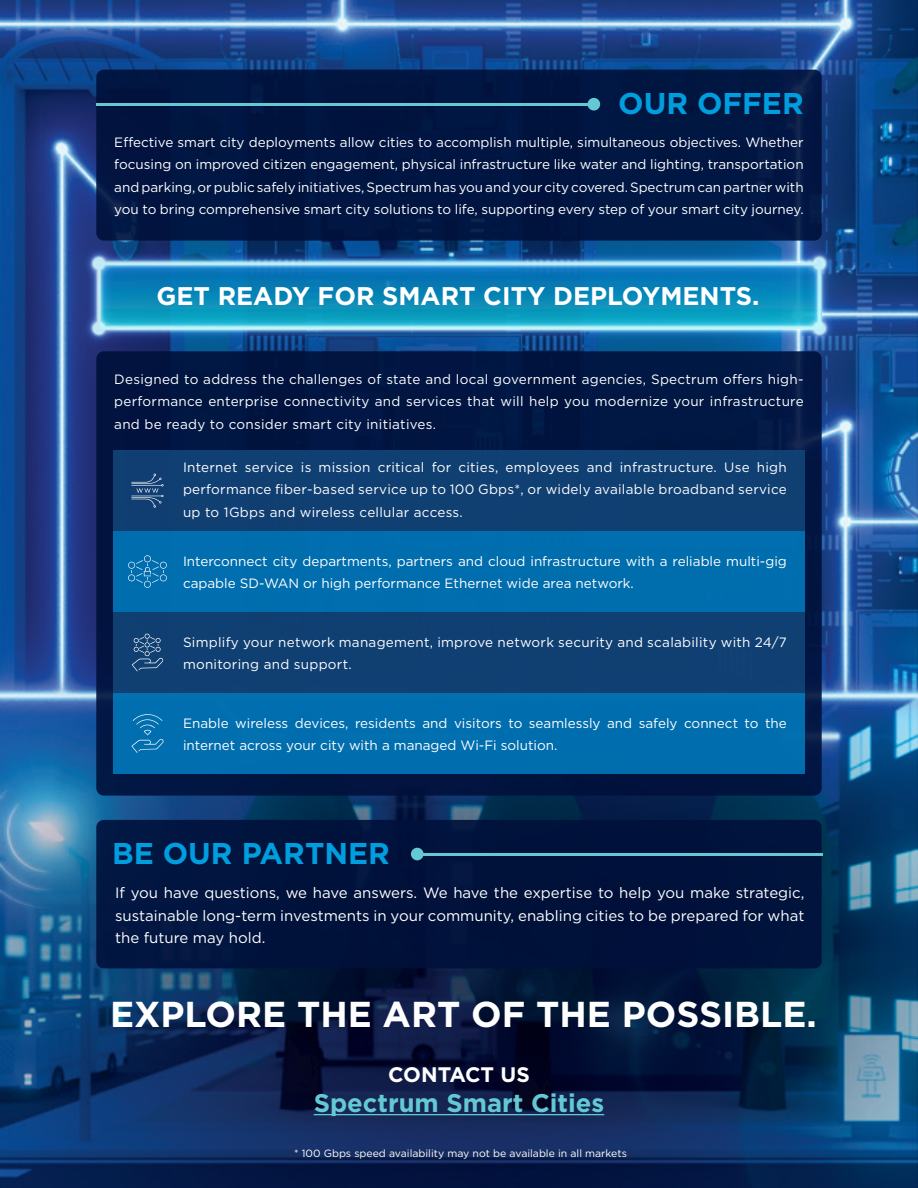
<style>
.page{position:relative;width:918px;height:1188px;background:#fff}
.page>*{position:absolute;margin:0;border:0;box-sizing:border-box;transform-origin:0 0}
.t1{font:700 36px "Gotham";color:#fff}
.t2{font:700 30px "Gotham";color:#009ede}
.t3{font:700 25.5px "Gotham";color:#fff}
.t4{font:700 25.5px "Gotham";color:#64c9d3}
.t5{font:700 21px "Gotham";color:#fff}
.t6{font:15px/22.5px "Gotham";color:#fff;text-align:justify}
.t7{font:13.5px/22.5px "Gotham";color:#fff;text-align:justify}
.t8{font:13.5px/22.5px "Gotham";letter-spacing:.02em;color:#fff}
.t9{font:10.5px "Gotham";color:#fff}
</style>
<div class="page">
<img style="left:0;top:0;width:918px;height:1188px">
<img style="left:0;top:195px;width:918px;height:201px">
<div style="left:96px;top:351px;width:726px;height:445px;background:#001542;border-radius:8px"></div>
<div style="left:96px;top:70px;width:726px;height:171px;background:#001642;border-radius:8px"></div>
<div style="left:113px;top:531px;width:692px;height:81px;background:#006dae"></div>
<div style="left:113px;top:612px;width:692px;height:81px;background:#103f73"></div>
<div style="left:113px;top:693px;width:692px;height:81px;background:#006eaf"></div>
<div style="left:113px;top:450px;width:692px;height:81px;background:#103f72"></div>
<svg style="left:131px;top:473px;width:33px;height:35px"></svg>
<svg style="left:128px;top:555px;width:39px;height:33px"></svg>
<svg style="left:132px;top:634px;width:31px;height:37px"></svg>
<svg style="left:131px;top:714px;width:33px;height:39px"></svg>
<div style="left:96px;top:820px;width:726px;height:148px;background:#00113b;border-radius:8px"></div>
<hr style="left:96px;top:103px;width:495px;height:3px;background:#64c9d3">
<div style="left:588px;top:98px;width:12px;height:13px;background:#64c9d3;border-radius:50%"></div>
<hr style="left:420px;top:853px;width:402px;height:3px;background:#64c9d3">
<div style="left:411px;top:848px;width:13px;height:12px;background:#64c9d3;border-radius:50%"></div>
<hr style="left:314px;top:1114px;width:290px;height:1px;background:#64c9d3">
<p class="t2" style="left:618px;top:83px;width:187px">OUR OFFER</p>
<p class="t7" style="left:114px;top:131px;width:691px">Effective smart city deployments allow cities to accomplish multiple, simultaneous objectives. Whether focusing on improved citizen engagement, physical infrastructure like water and lighting, transportation and parking, or public safely initiatives, Spectrum has you and your city covered. Spectrum can partner with you to bring comprehensive smart city solutions to life, supporting every step of your smart city journey.</p>
<p class="t3" style="left:157px;top:279px;width:604px">GET READY FOR SMART CITY DEPLOYMENTS.</p>
<p class="t7" style="left:114px;top:367px;width:691px">Designed to address the challenges of state and local government agencies, Spectrum offers high&shy;performance enterprise connectivity and services that will help you modernize your infrastructure and be ready to consider smart city initiatives.</p>
<p class="t7" style="left:183px;top:456px;width:605px">Internet service is mission critical for cities, employees and infrastructure. Use high performance fiber-based service up to 100 Gbps*, or widely available broadband service up to 1Gbps and wireless cellular access.</p>
<p class="t7" style="left:183px;top:549px;width:605px">Interconnect city departments, partners and cloud infrastructure with a reliable multi-gig capable SD-WAN or high performance Ethernet wide area network.</p>
<p class="t8" style="left:183px;top:630px;width:605px">Simplify your network management, improve network security and scalability with 24/7 monitoring and support.</p>
<p class="t7" style="left:183px;top:711px;width:605px">Enable wireless devices, residents and visitors to seamlessly and safely connect to the internet across your city with a managed Wi-Fi solution.</p>
<p class="t2" style="left:112px;top:833px;width:279px">BE OUR PARTNER</p>
<p class="t6" style="left:115px;top:881px;width:691px">If you have questions, we have answers. We have the expertise to help you make strategic, sustainable long-term investments in your community, enabling cities to be prepared for what the future may hold.</p>
<p class="t1" style="left:110px;top:991px;width:708px">EXPLORE THE ART OF THE POSSIBLE.</p>
<p class="t5" style="left:388px;top:1061px;width:143px">CONTACT US</p>
<p class="t4" style="left:314px;top:1086px;width:292px">Spectrum Smart Cities</p>
<p class="t9" style="left:294px;top:1147px;width:334px">* 100 Gbps speed availability may not be available in all markets</p>
</div>
